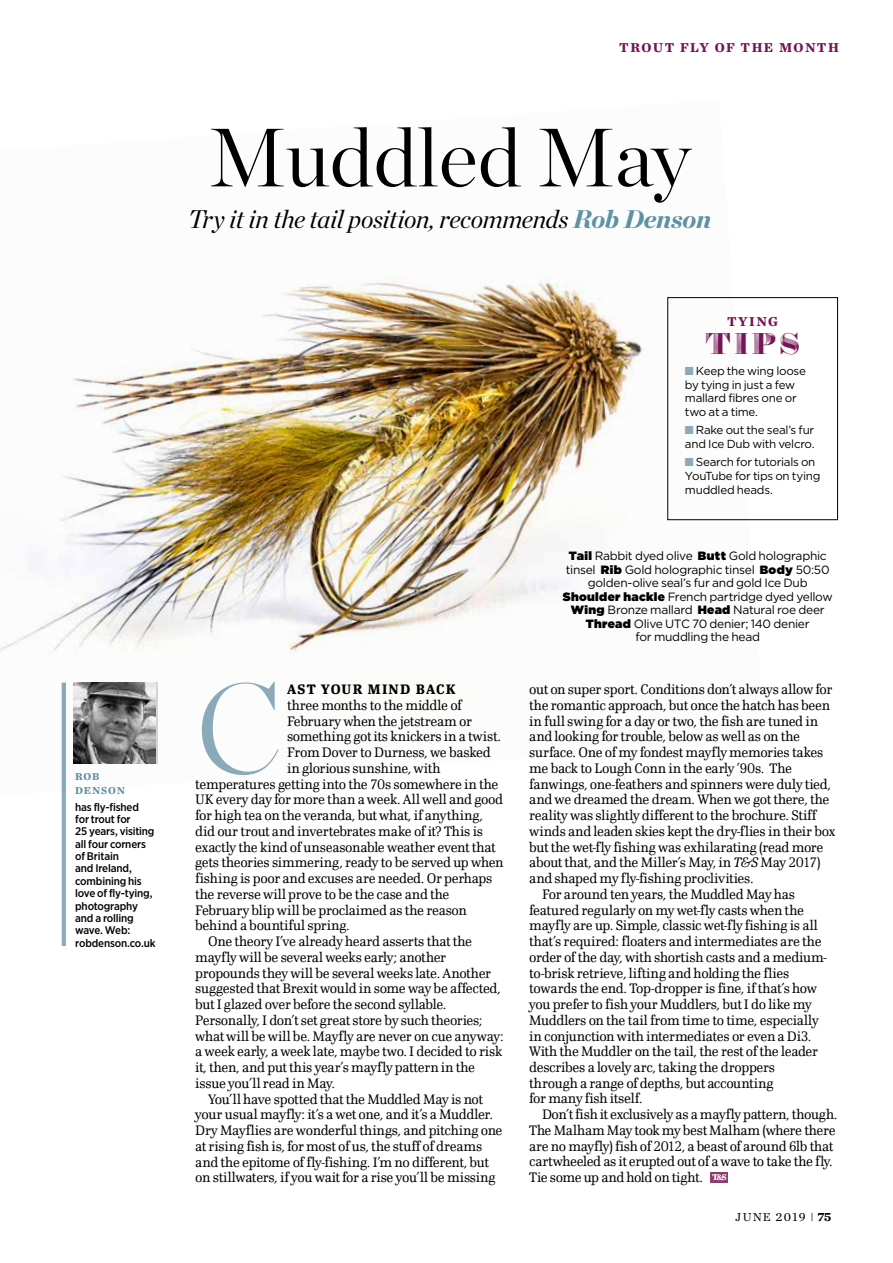
<style>
.page{position:relative;width:893px;height:1263px;background:#fff}
.page>*{position:absolute;margin:0;border:0;box-sizing:border-box;transform-origin:0 0}
.t1{font:200 127.2px "Chronicle Display";color:#8dadbc}
.t2{font:300 82.5px "Chronicle Display";color:#000}
.t3{font:34.5px "Obsidian";color:#771456}
.t4{font:italic 25.5px "Chronicle Display";letter-spacing:-.015em;color:#000}
.t5{font:14.25px "Scherzo";letter-spacing:-.02em;color:#000}
.t6{font:14.25px "Scherzo";color:#000}
.t7{font:700 14.25px "Scherzo";letter-spacing:.08em;color:#000}
.t8{font:700 13.5px "Chronicle Text G1";letter-spacing:.105em;color:#771456}
.t9{font:12px/13.5px "Gotham";letter-spacing:-.025em;color:#000;text-align:center}
.t10{font:12px "Chronicle Text G1";color:#000}
.t11{font:11.7px/14px "Gotham";letter-spacing:-.025em;color:#000}
.t12{font:500 10.95px/12.3px "Gotham Narrow";letter-spacing:-.015em;color:#000}
.t13{font:700 10.5px/13.5px "Chronicle Text G1";color:#5f93a6}
.s1{font-weight:900;color:#5f93a6}
.s2{color:#8dadbc}
.s3{font-weight:900}
.s4{font-style:italic}
.s5{font-family:"Chronicle Text G1";font-weight:700;font-size:8.85px;color:#fff}
.s6{font-family:"Chronicle Text G1";font-weight:700;font-size:9px;color:#fff}
.s7{font-family:"Chronicle Text G1";font-weight:700;font-size:8.55px;color:#fff}
.s8{font-size:12.75px}
.s9{font-family:"Gotham";font-size:9px}
.s10{font-weight:700;font-size:12.75px}
</style>
<div class="page">
<div style="left:710px;top:1172px;width:18px;height:10px;background:#8d3d6e"></div>
<hr style="left:62px;top:682px;width:4px;height:264px;background:#8dadbc">
<img style="left:0;top:278px;width:764px;height:518px">
<p class="t13" style="left:75px;top:769px;width:43px">RO B<br>DENSON</p>
<p class="t12" style="left:75px;top:800px;width:82px">has fly-fished<br>for trout for<br>25 years, visiting all four corners of Britain<br>and Ireland, combining his love of fly-tying, photography and a rolling wave. Web: robdenson.co.uk</p>
<p class="t8" style="left:619px;top:37px;width:221px">TROUT FLY OF THE MONTH</p>
<h2 class="t2" style="left:209px;top:95px;width:483px">Muddled May</h2>
<h3 class="t4" style="left:188px;top:199px;width:524px">Try it in the tail position, recommends <span class="s1">Rob Denson</span></h3>
<p class="t8" style="left:727px;top:310px;width:52px">TYING</p>
<h3 class="t3" style="left:705px;top:321px;width:96px">tips</h3>
<p class="t11" style="left:685px;top:363px;width:123px"><span class="s2">■</span> Keep the wing loose by tying in just a few mallard fibres one or two at a time.</p>
<p class="t11" style="left:685px;top:423px;width:131px"><span class="s2">■</span> Rake out the seal’s fur and Ice Dub with velcro.</p>
<p class="t11" style="left:685px;top:455px;width:137px"><span class="s2">■</span> Search for tutorials on<br>YouTube for tips on tying muddled heads.</p>
<h1 class="t1" style="left:195px;top:632px;width:89px">C</h1>
<p class="t7" style="left:287px;top:681px;width:170px">AST YOUR MIND BACK</p>
<p class="t5" style="left:287px;top:697px;width:176px">three months to the middle of</p>
<p class="t5" style="left:287px;top:713px;width:186px">February when the jetstream or</p>
<p class="t5" style="left:287px;top:728px;width:215px">something got its knickers in a twist.</p>
<p class="t5" style="left:287px;top:744px;width:205px">From Dover to Durness, we basked</p>
<p class="t5" style="left:287px;top:760px;width:155px">in glorious sunshine, with</p>
<p class="t5" style="left:195px;top:776px;width:305px">temperatures getting into the 70s somewhere in the</p>
<p class="t5" style="left:195px;top:791px;width:309px">UK every day for more than a week. All well and good</p>
<p class="t5" style="left:195px;top:807px;width:289px">for high tea on the veranda, but what, if anything,</p>
<p class="t5" style="left:195px;top:823px;width:289px">did our trout and invertebrates make of it? This is</p>
<p class="t5" style="left:195px;top:839px;width:302px">exactly the kind of unseasonable weather event that</p>
<p class="t5" style="left:195px;top:854px;width:310px">gets theories simmering, ready to be served up when</p>
<p class="t5" style="left:195px;top:870px;width:298px">fishing is poor and excuses are needed. Or perhaps</p>
<p class="t5" style="left:195px;top:886px;width:256px">the reverse will prove to be the case and the</p>
<p class="t5" style="left:195px;top:902px;width:273px">February blip will be proclaimed as the reason</p>
<p class="t5" style="left:195px;top:917px;width:156px">behind a bountiful spring.</p>
<p class="t5" style="left:208px;top:933px;width:265px">One theory I’ve already heard asserts that the</p>
<p class="t5" style="left:195px;top:949px;width:252px">mayfly will be several weeks early; another</p>
<p class="t5" style="left:195px;top:964px;width:297px">propounds they will be several weeks late. Another</p>
<p class="t5" style="left:195px;top:980px;width:307px">suggested that Brexit would in some way be affected,</p>
<p class="t5" style="left:195px;top:996px;width:253px">but I glazed over before the second syllable.</p>
<p class="t5" style="left:195px;top:1012px;width:289px">Personally, I don’t set great store by such theories;</p>
<p class="t5" style="left:195px;top:1027px;width:310px">what will be will be. Mayfly are never on cue anyway:</p>
<p class="t5" style="left:195px;top:1043px;width:309px">a week early, a week late, maybe two. I decided to risk</p>
<p class="t5" style="left:195px;top:1059px;width:281px">it, then, and put this year’s mayfly pattern in the</p>
<p class="t5" style="left:195px;top:1075px;width:141px">issue you’ll read in May.</p>
<p class="t5" style="left:208px;top:1090px;width:276px">You’ll have spotted that the Muddled May is not</p>
<p class="t5" style="left:195px;top:1106px;width:299px">your usual mayfly: it’s a wet one, and it’s a Muddler.</p>
<p class="t5" style="left:195px;top:1122px;width:309px">Dry Mayflies are wonderful things, and pitching one</p>
<p class="t5" style="left:195px;top:1138px;width:289px">at rising fish is, for most of us, the stuff of dreams</p>
<p class="t5" style="left:195px;top:1153px;width:295px">and the epitome of fly-fishing. I’m no different, but</p>
<p class="t5" style="left:195px;top:1169px;width:302px">on stillwaters, if you wait for a rise you’ll be missing</p>
<p class="t9" style="left:563px;top:549px;width:272px"><span class="s3">Tail</span> Rabbit dyed olive <span class="s3">Butt</span> Gold holographic tinsel <span class="s3">Rib</span> Gold holographic tinsel <span class="s3">Body</span> 50:50 golden-olive seal’s fur and gold Ice Dub <span class="s3">Shoulder hackle</span> French partridge dyed yellow <span class="s3">Wing</span> Bronze mallard <span class="s3">Head</span> Natural roe deer <span class="s3">Thread</span> Olive UTC 70 denier; 140 denier<br>for muddling the head</p>
<p class="t5" style="left:529px;top:681px;width:305px">out on super sport. Conditions don’t always allow for</p>
<p class="t5" style="left:529px;top:697px;width:302px">the romantic approach, but once the hatch has been</p>
<p class="t6" style="left:529px;top:712px;width:290px">in full swing for a day or two, the fish are tuned in</p>
<p class="t5" style="left:529px;top:728px;width:272px">and looking for trouble, below as well as on the</p>
<p class="t5" style="left:529px;top:744px;width:296px">surface. One of my fondest mayfly memories takes</p>
<p class="t5" style="left:529px;top:760px;width:264px">me back to Lough Conn in the early ’90s. The</p>
<p class="t5" style="left:529px;top:775px;width:303px">fanwings, one-feathers and spinners were duly tied,</p>
<p class="t5" style="left:529px;top:791px;width:302px">and we dreamed the dream. When we got there, the</p>
<p class="t5" style="left:529px;top:807px;width:289px">reality was slightly different to the brochure. Stiff</p>
<p class="t5" style="left:529px;top:823px;width:308px">winds and leaden skies kept the dry-flies in their box</p>
<p class="t5" style="left:529px;top:838px;width:296px">but the wet-fly fishing was exhilarating (read more</p>
<p class="t5" style="left:529px;top:854px;width:293px">about that, and the Miller’s May, in <span class="s4">T&amp;S</span> May 2017)</p>
<p class="t5" style="left:529px;top:870px;width:226px">and shaped my fly-fishing proclivities.</p>
<p class="t5" style="left:542px;top:886px;width:255px">For around ten years, the Muddled May has</p>
<p class="t5" style="left:529px;top:901px;width:276px">featured regularly on my wet-fly casts when the</p>
<p class="t5" style="left:529px;top:917px;width:290px">mayfly are up. Simple, classic wet-fly fishing is all</p>
<p class="t5" style="left:529px;top:933px;width:294px">that’s required: floaters and intermediates are the</p>
<p class="t5" style="left:529px;top:949px;width:299px">order of the day, with shortish casts and a medium-</p>
<p class="t5" style="left:529px;top:964px;width:262px">to-brisk retrieve, lifting and holding the flies</p>
<p class="t5" style="left:529px;top:980px;width:289px">towards the end. Top-dropper is fine, if that’s how</p>
<p class="t5" style="left:529px;top:996px;width:284px">you prefer to fish your Muddlers, but I do like my</p>
<p class="t5" style="left:529px;top:1012px;width:291px">Muddlers on the tail from time to time, especially</p>
<p class="t5" style="left:529px;top:1027px;width:284px">in conjunction with intermediates or even a Di3.</p>
<p class="t5" style="left:529px;top:1043px;width:290px">With the Muddler on the tail, the rest of the leader</p>
<p class="t5" style="left:529px;top:1059px;width:247px">describes a lovely arc, taking the droppers</p>
<p class="t5" style="left:529px;top:1075px;width:246px">through a range of depths, but accounting</p>
<p class="t5" style="left:529px;top:1090px;width:115px">for many fish itself.</p>
<p class="t5" style="left:542px;top:1106px;width:297px">Don’t fish it exclusively as a mayfly pattern, though.</p>
<p class="t5" style="left:529px;top:1122px;width:308px">The Malham May took my best Malham (where there</p>
<p class="t5" style="left:529px;top:1138px;width:305px">are no mayfly) fish of 2012, a beast of around 6lb that</p>
<p class="t5" style="left:529px;top:1153px;width:305px">cartwheeled as it erupted out of a wave to take the fly.</p>
<p class="t5" style="left:529px;top:1169px;width:199px">Tie some up and hold on tight. <span class="s5">T</span><span class="s6">&amp;</span><span class="s7">S</span></p>
<p class="t10" style="left:735px;top:1208px;width:98px">JUNE <span class="s8">2019</span> <span class="s9">|</span> <span class="s10">75</span></p>
</div>
